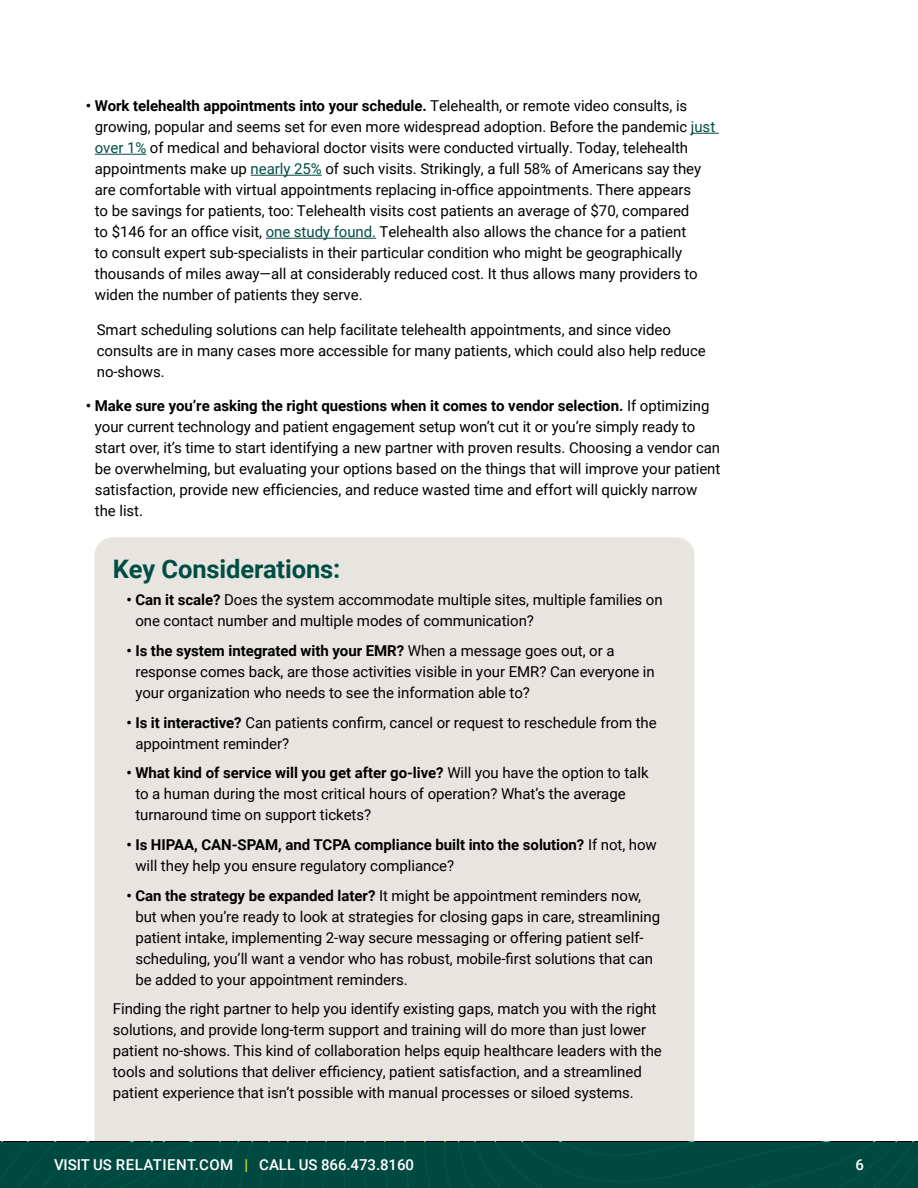
<style>
.page{position:relative;width:918px;height:1188px;background:#fff}
.page>*{position:absolute;margin:0;border:0;box-sizing:border-box;transform-origin:0 0}
.Body_Header{font:700 25.5px "Roboto";letter-spacing:-.005em;color:#004d44}
.Body_Copy{font:15px/21px "Roboto";letter-spacing:-.005em;color:#000}
.Body_Copy-2{font:700 15px/21px "Roboto";letter-spacing:-.005em;color:#000}
.Body_Copy-3{font:500 15px "Roboto";letter-spacing:-.005em;color:#fff}
.s1{font-weight:700}
.s2{color:#004d44}
.s3{font-weight:400}
.s4{color:#dee624}
</style>
<div class="page">
<div style="left:94px;top:537px;width:600px;height:643px;background:#e8e5e0;border-radius:18px"></div>
<div style="left:0;top:1142px;width:918px;height:46px;background:#004d44"></div>
<svg style="left:691px;top:133px;width:28px;height:1px"></svg>
<hr style="left:95px;top:154px;width:51px;height:1px;background:#004d44">
<hr style="left:251px;top:175px;width:71px;height:1px;background:#004d44">
<hr style="left:266px;top:238px;width:110px;height:1px;background:#004d44">
<p class="Body_Copy" style="left:95px;top:95px;width:622px;text-indent:-9px"><span class="s1">• Work telehealth appointments into your schedule.</span> Telehealth, or remote video consults, is growing, popular and seems set for even more widespread adoption. Before the pandemic <span class="s2">just over 1%</span> of medical and behavioral doctor visits were conducted virtually. Today, telehealth appointments make up <span class="s2">nearly 25%</span> of such visits. Strikingly, a full 58% of Americans say they are comfortable with virtual appointments replacing in-office appointments. There appears<br>to be savings for patients, too: Telehealth visits cost patients an average of $70, compared<br>to $146 for an office visit, <span class="s2">one study found.</span> Telehealth also allows the chance for a patient<br>to consult expert sub-specialists in their particular condition who might be geographically thousands of miles away—all at considerably reduced cost. It thus allows many providers to widen the number of patients they serve.</p>
<p class="Body_Copy" style="left:97px;top:318px;width:610px">Smart scheduling solutions can help facilitate telehealth appointments, and since video consults are in many cases more accessible for many patients, which could also help reduce no-shows.</p>
<p class="Body_Copy" style="left:95px;top:395px;width:627px;text-indent:-9px"><span class="s1">• Make sure you’re asking the right questions when it comes to vendor selection.</span> If optimizing your current technology and patient engagement setup won’t cut it or you’re simply ready to start over, it’s time to start identifying a new partner with proven results. Choosing a vendor can be overwhelming, but evaluating your options based on the things that will improve your patient satisfaction, provide new efficiencies, and reduce wasted time and effort will quickly narrow the list.</p>
<p class="Body_Header" style="left:113px;top:551px;width:229px">Key Considerations:</p>
<p class="Body_Copy" style="left:135px;top:589px;width:529px;text-indent:-9px"><span class="s1">• Can it scale?</span> Does the system accommodate multiple sites, multiple families on one contact number and multiple modes of communication?</p>
<p class="Body_Copy" style="left:135px;top:640px;width:521px;text-indent:-9px"><span class="s1">• Is the system integrated with your EMR?</span> When a message goes out, or a response comes back, are those activities visible in your EMR? Can everyone in your organization who needs to see the information able to?</p>
<p class="Body_Copy" style="left:135px;top:711px;width:523px;text-indent:-9px"><span class="s1">• Is it interactive?</span> Can patients confirm, cancel or request to reschedule from the appointment reminder?</p>
<p class="Body_Copy" style="left:135px;top:762px;width:515px;text-indent:-9px"><span class="s1">• What kind of service will you get after go-live?</span> Will you have the option to talk to a human during the most critical hours of operation? What’s the average turnaround time on support tickets?</p>
<p class="Body_Copy-2" style="left:135px;top:834px;width:523px;text-indent:-9px">• Is HIPAA, CAN-SPAM, and TCPA compliance built into the solution? <span class="s3">If not, how will they help you ensure regulatory compliance?</span></p>
<p class="Body_Copy" style="left:135px;top:884px;width:526px;text-indent:-9px"><span class="s1">• Can the strategy be expanded later?</span> It might be appointment reminders now, but when you’re ready to look at strategies for closing gaps in care, streamlining patient intake, implementing 2-way secure messaging or offering patient self&shy;scheduling, you’ll want a vendor who has robust, mobile-first solutions that can be added to your appointment reminders.</p>
<p class="Body_Copy" style="left:113px;top:998px;width:551px">Finding the right partner to help you identify existing gaps, match you with the right solutions, and provide long-term support and training will do more than just lower patient no-shows. This kind of collaboration helps equip healthcare leaders with the tools and solutions that deliver efficiency, patient satisfaction, and a streamlined patient experience that isn’t possible with manual processes or siloed systems.</p>
<p class="Body_Copy-3" style="left:54px;top:1154px;width:362px">VISIT US RELATIENT.COM <span class="s4">|</span> CALL US 866.473.8160</p>
<p class="Body_Copy-3" style="left:855px;top:1154px;width:10px">6</p>
</div>
